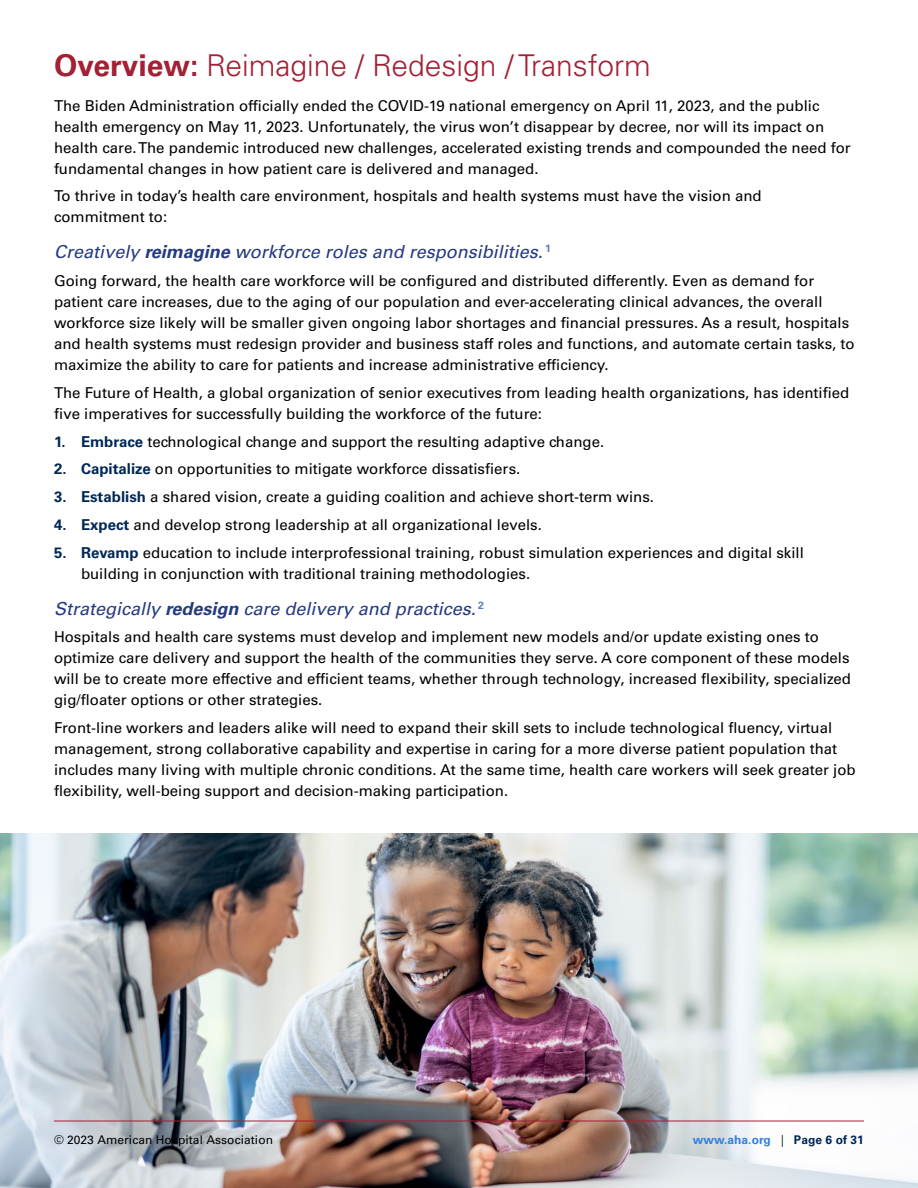
<style>
.page{position:relative;width:918px;height:1188px;background:#fff}
.page>*{position:absolute;margin:0;border:0;box-sizing:border-box;transform-origin:0 0}
.t1{font:300 30px "Univers LT Std";color:#a32035}
.t2{font:italic 18px "Univers LT Std";color:#253b80}
.t3{font:15px/21px "Univers LT Std";color:#000}
.t4{font:12px "Univers LT Std";letter-spacing:.005em;color:#000}
.t5{font:700 12px "Univers LT Std";letter-spacing:.005em;color:#307fe2}
.s1{font-weight:700}
.s2{font-weight:700;color:#002855}
.s3{font-weight:300;color:#000}
.s4{color:#002855}
</style>
<div class="page">
<img style="left:0;top:834px;width:918px;height:354px">
<hr style="left:54px;top:1121px;width:810px;height:1px;background:#a32035">
<h1 class="t1" style="left:54px;top:47px;width:598px"><span class="s1">Overview:</span> Reimagine / Redesign / Transform</h1>
<p class="t3" style="left:54px;top:95px;width:798px">The Biden Administration officially ended the COVID-19 national emergency on April 11, 2023, and the public health emergency on May 11, 2023. Unfortunately, the virus won’t disappear by decree, nor will its impact on health care. The pandemic introduced new challenges, accelerated existing trends and compounded the need for fundamental changes in how patient care is delivered and managed.</p>
<p class="t3" style="left:54px;top:186px;width:709px">To thrive in today’s health care environment, hospitals and health systems must have the vision and commitment to:</p>
<p class="t2" style="left:54px;top:241px;width:498px">Creatively <span class="s1">reimagine</span> workforce roles and responsibilities. <sup>1</sup></p>
<p class="t3" style="left:54px;top:270px;width:802px">Going forward, the health care workforce will be configured and distributed differently. Even as demand for patient care increases, due to the aging of our population and ever-accelerating clinical advances, the overall workforce size likely will be smaller given ongoing labor shortages and financial pressures. As a result, hospitals and health systems must redesign provider and business staff roles and functions, and automate certain tasks, to maximize the ability to care for patients and increase administrative efficiency.</p>
<p class="t3" style="left:54px;top:382px;width:797px">The Future of Health, a global organization of senior executives from leading health organizations, has identified five imperatives for successfully building the workforce of the future:</p>
<p class="t3" style="left:54px;top:431px;width:552px"><span class="s2">1. Embrace</span> technological change and support the resulting adaptive change.</p>
<p class="t3" style="left:54px;top:459px;width:468px"><span class="s2">2. Capitalize</span> on opportunities to mitigate workforce dissatisfiers.</p>
<p class="t3" style="left:54px;top:486px;width:602px"><span class="s2">3. Establish</span> a shared vision, create a guiding coalition and achieve short-term wins.</p>
<p class="t3" style="left:54px;top:514px;width:489px"><span class="s2">4. Expect</span> and develop strong leadership at all organizational levels.</p>
<p class="t3" style="left:81px;top:542px;width:724px;text-indent:-27px"><span class="s2">5. Revamp</span> education to include interprofessional training, robust simulation experiences and digital skill building in conjunction with traditional training methodologies.</p>
<p class="t2" style="left:54px;top:598px;width:431px">Strategically <span class="s1">redesign</span> care delivery and practices. <sup>2</sup></p>
<p class="t3" style="left:54px;top:627px;width:799px">Hospitals and health care systems must develop and implement new models and/or update existing ones to optimize care delivery and support the health of the communities they serve. A core component of these models will be to create more effective and efficient teams, whether through technology, increased flexibility, specialized gig/floater options or other strategies.</p>
<p class="t3" style="left:54px;top:717px;width:803px">Front-line workers and leaders alike will need to expand their skill sets to include technological fluency, virtual management, strong collaborative capability and expertise in caring for a more diverse patient population that includes many living with multiple chronic conditions. At the same time, health care workers will seek greater job flexibility, well-being support and decision-making participation.</p>
<p class="t4" style="left:54px;top:1132px;width:221px">© 2023 American Hospital Association</p>
<p class="t5" style="left:693px;top:1132px;width:173px">www.aha.org <span class="s3">|</span> <span class="s4">Page 6 of 31</span></p>
</div>
